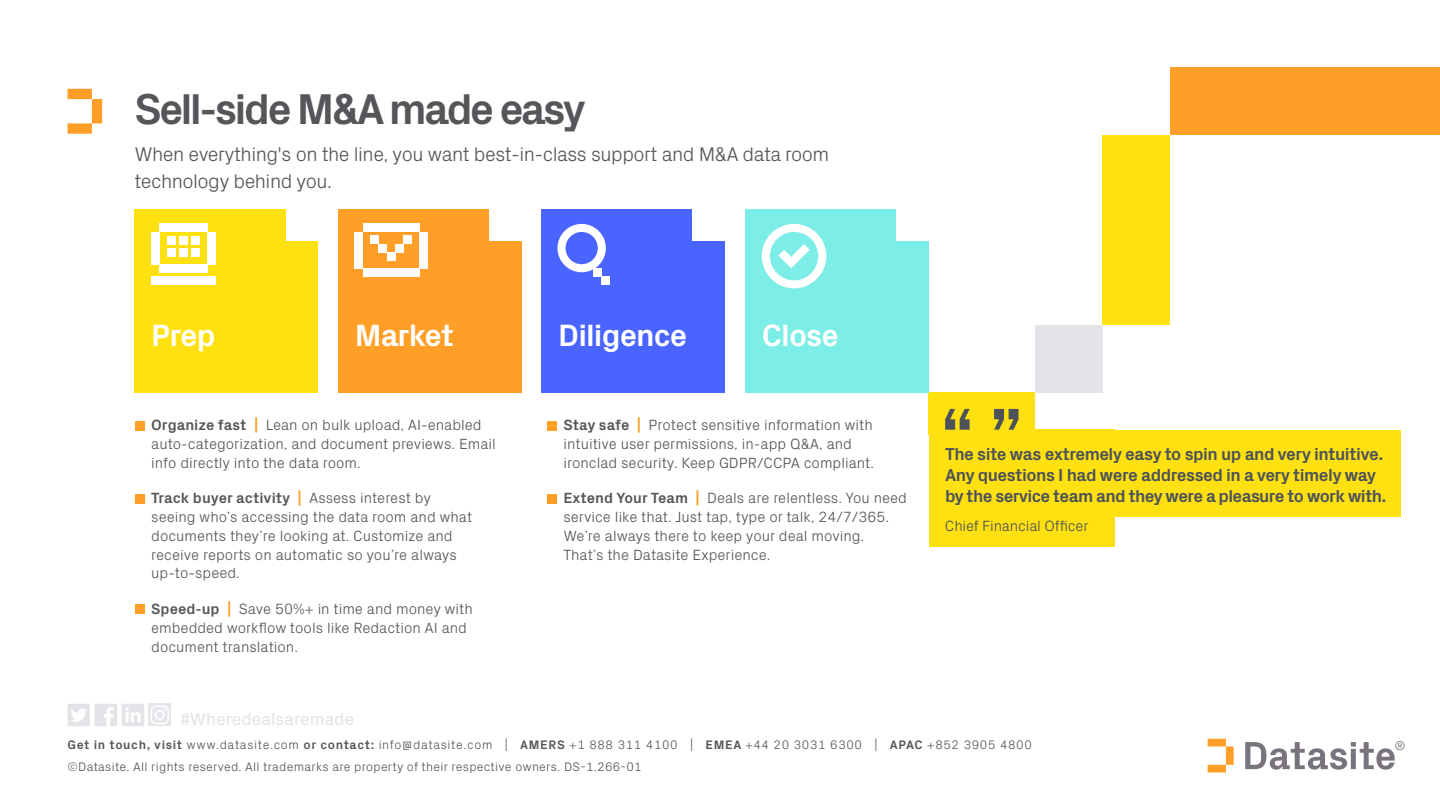
<style>
.page{position:relative;width:1440px;height:810px;background:#fff}
.page>*{position:absolute;margin:0;border:0;box-sizing:border-box;transform-origin:0 0}
.t1{font:700 43.75px "Px Grotesk";letter-spacing:-.065em;color:#575559}
.t2{font:700 31.25px "Px Grotesk";letter-spacing:-.03em;color:#fff}
.t3{font:300 20px/26.2px "Px Grotesk";letter-spacing:-.025em;color:#575559}
.t4{font:700 17.5px/21.2px "Px Grotesk";letter-spacing:-.03em;color:#4c5258}
.t5{font:17.5px "Px Grotesk";color:#e4e3e8}
.t6{font:300 15px/18.8px "Px Grotesk";color:#575559}
.t7{font:300 15px "Px Grotesk";letter-spacing:-.01em;color:#4c5258}
.t8{font:300 12.5px "Px Grotesk";letter-spacing:.05em;color:#575559}
.t9{font:300 12.5px "Px Grotesk";letter-spacing:.02em;color:#575559}
.s1{font-weight:700}
.s2{font-weight:700;color:#ff9f27}
</style>
<div class="page">
<svg style="left:68px;top:704px;width:76px;height:22px"></svg>
<div style="left:149px;top:704px;width:22px;height:22px;background:#e5e5ea"></div>
<svg style="left:151px;top:706px;width:18px;height:18px"></svg>
<svg style="left:1208px;top:739px;width:26px;height:34px"></svg>
<svg style="left:1245px;top:741px;width:160px;height:29px"></svg>
<svg style="left:68px;top:89px;width:24px;height:10px"></svg>
<div style="left:92px;top:99px;width:10px;height:24px;background:#ff9e26"></div>
<svg style="left:68px;top:123px;width:24px;height:11px"></svg>
<div style="left:135px;top:421px;width:9px;height:9px;background:#ff9f27"></div>
<div style="left:135px;top:494px;width:9px;height:9px;background:#ff9f27"></div>
<div style="left:135px;top:605px;width:9px;height:9px;background:#ff9f27"></div>
<div style="left:547px;top:421px;width:10px;height:9px;background:#ff9f27"></div>
<div style="left:547px;top:494px;width:10px;height:9px;background:#ff9f27"></div>
<div style="left:929px;top:430px;width:186px;height:117px;background:#ffe010"></div>
<div style="left:929px;top:430px;width:471px;height:87px;background:#ffe010"></div>
<div style="left:929px;top:392px;width:106px;height:43px;background:#ffe010"></div>
<svg style="left:945px;top:409px;width:25px;height:21px"></svg>
<svg style="left:994px;top:409px;width:25px;height:21px"></svg>
<div style="left:134px;top:209px;width:184px;height:183px;background:#ffe010"></div>
<div style="left:338px;top:209px;width:184px;height:183px;background:#ff9f27"></div>
<div style="left:541px;top:209px;width:184px;height:183px;background:#4a65ff"></div>
<div style="left:745px;top:209px;width:184px;height:183px;background:#7dede7"></div>
<svg style="left:762px;top:224px;width:64px;height:64px"></svg>
<div style="left:355px;top:232px;width:8px;height:36px;background:#fff"></div>
<div style="left:419px;top:232px;width:8px;height:36px;background:#fff"></div>
<div style="left:363px;top:268px;width:56px;height:8px;background:#fff"></div>
<div style="left:363px;top:224px;width:56px;height:8px;background:#fff"></div>
<div style="left:403px;top:236px;width:8px;height:8px;background:#fff"></div>
<div style="left:379px;top:244px;width:8px;height:8px;background:#fff"></div>
<div style="left:371px;top:236px;width:8px;height:8px;background:#fff"></div>
<div style="left:395px;top:244px;width:8px;height:8px;background:#fff"></div>
<div style="left:387px;top:252px;width:8px;height:8px;background:#fff"></div>
<div style="left:602px;top:276px;width:8px;height:8px;background:#fff"></div>
<div style="left:594px;top:268px;width:8px;height:8px;background:#fff"></div>
<svg style="left:557px;top:224px;width:49px;height:48px"></svg>
<div style="left:151px;top:232px;width:8px;height:32px;background:#fff"></div>
<div style="left:208px;top:232px;width:8px;height:32px;background:#fff"></div>
<div style="left:159px;top:224px;width:49px;height:8px;background:#fff"></div>
<div style="left:159px;top:264px;width:49px;height:8px;background:#fff"></div>
<div style="left:151px;top:276px;width:65px;height:8px;background:#fff"></div>
<div style="left:167px;top:236px;width:8px;height:8px;background:#fff"></div>
<div style="left:179px;top:236px;width:9px;height:8px;background:#fff"></div>
<div style="left:192px;top:236px;width:8px;height:8px;background:#fff"></div>
<div style="left:167px;top:248px;width:8px;height:8px;background:#fff"></div>
<div style="left:179px;top:248px;width:9px;height:8px;background:#fff"></div>
<div style="left:192px;top:248px;width:8px;height:8px;background:#fff"></div>
<div style="left:286px;top:202px;width:39px;height:39px;background:#fff"></div>
<div style="left:489px;top:202px;width:39px;height:39px;background:#fff"></div>
<div style="left:693px;top:196px;width:38px;height:45px;background:#fff"></div>
<div style="left:896px;top:196px;width:39px;height:45px;background:#fff"></div>
<div style="left:1170px;top:68px;width:270px;height:67px;background:#ff9f27"></div>
<div style="left:1035px;top:325px;width:67px;height:67px;background:#e4e3e8"></div>
<div style="left:1102px;top:135px;width:68px;height:190px;background:#ffe010"></div>
<p class="t1" style="left:134px;top:77px;width:453px">Sell-side M&amp;A made easy</p>
<p class="t3" style="left:134px;top:140px;width:697px">When everything's on the line, you want best-in-class support and M&amp;A data room technology behind you.</p>
<p class="t2" style="left:151px;top:312px;width:66px">Prep</p>
<p class="t2" style="left:355px;top:312px;width:101px">Market</p>
<p class="t2" style="left:558px;top:312px;width:130px">Diligence</p>
<p class="t2" style="left:762px;top:312px;width:78px">Close</p>
<p class="t6" style="left:151px;top:415px;width:346px"><span class="s1">Organize fast</span> <span class="s2">|</span> Lean on bulk upload, AI-enabled auto-categorization, and document previews. Email info directly into the data room.</p>
<p class="t6" style="left:151px;top:488px;width:323px"><span class="s1">Track buyer activity</span> <span class="s2">|</span> Assess interest by seeing who’s accessing the data room and what documents they’re looking at. Customize and receive reports on automatic so you’re always up-to-speed.</p>
<p class="t6" style="left:151px;top:598px;width:323px"><span class="s1">Speed-up</span> <span class="s2">|</span> Save 50%+ in time and money with embedded workflow tools like Redaction AI and document translation.</p>
<p class="t5" style="left:179px;top:707px;width:177px">#Wheredealsaremade</p>
<p class="t6" style="left:563px;top:415px;width:312px"><span class="s1">Stay safe</span> <span class="s2">|</span> Protect sensitive information with intuitive user permissions, in-app Q&amp;A, and ironclad security. Keep GDPR/CCPA compliant.</p>
<p class="t6" style="left:563px;top:488px;width:345px"><span class="s1">Extend Your Team</span> <span class="s2">|</span> Deals are relentless. You need service like that. Just tap, type or talk, 24/7/365.<br>We’re always there to keep your deal moving.<br>That’s the Datasite Experience.</p>
<p class="t4" style="left:945px;top:442px;width:443px">The site was extremely easy to spin up and very intuitive.<br>Any questions I had were addressed in a very timely way by the service team and they were a pleasure to work with.</p>
<p class="t7" style="left:945px;top:515px;width:145px">Chief Financial Officer</p>
<p class="t8" style="left:68px;top:736px;width:966px"><span class="s1">Get in touch, visit</span> www.datasite.com <span class="s1">or contact:</span> info@datasite.com | <span class="s1">AMERS</span> +1 888 311 4100 | <span class="s1">EMEA</span> +44 20 3031 6300 | <span class="s1">APAC</span> +852 3905 4800</p>
<p class="t9" style="left:68px;top:758px;width:576px">©Datasite. All rights reserved. All trademarks are property of their respective owners. DS-1.266-01</p>
</div>
